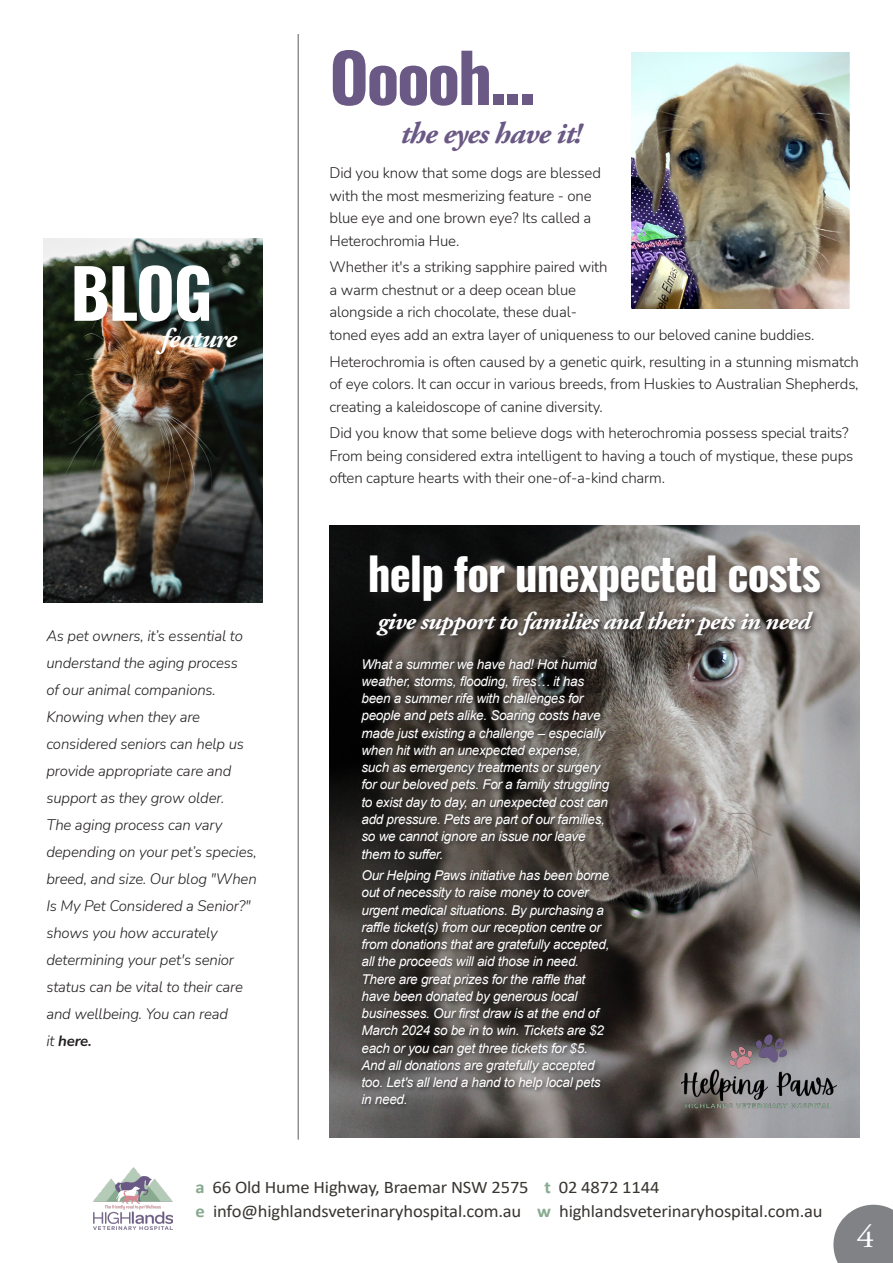
<style>
.page{position:relative;width:893px;height:1263px;background:#fff}
.page>*{position:absolute;margin:0;border:0;box-sizing:border-box;transform-origin:0 0}
.t1{font:700 67.5px "Oswald";color:#fff}
.t2{font:700 67.05px "Oswald";letter-spacing:-.03em;color:#6a5985}
.t3{font:700 45px "Oswald";letter-spacing:-.02em;color:#fff}
.t4{font:32.4px "Adobe Garamond Pro";color:#fff;scale:1.11 1}
.t5{font:italic 700 30.15px "Adobe Garamond Pro";letter-spacing:-.03em;color:#6a5985;scale:1.04 1}
.t6{font:italic 700 27.15px "Adobe Garamond Pro";letter-spacing:-.03em;color:#fff;scale:1.04 1}
.t7{font:italic 700 24.45px "Adobe Garamond Pro";letter-spacing:-.03em;color:#fff;scale:1.04 1}
.t8{font:17.7px/24.8px "Calibri";letter-spacing:-.01em;color:#393631;scale:1.05 1}
.t9{font:300 15px/22.5px "Nunito";letter-spacing:-.01em;color:#231f20}
.t10{font:italic 300 15px/27px "Nunito";letter-spacing:-.01em;color:#231f20}
.t11{font:italic 13.5px/17.2px "Arial";letter-spacing:-.02em;color:#fff}
.s1{font-weight:700}
.s2{font-weight:700;color:#87aa8f}
</style>
<div class="page">
<img style="left:329px;top:525px;width:530px;height:613px">
<img style="left:656px;top:1017px;width:204px;height:106px">
<hr style="left:298px;top:34px;width:1px;height:1106px;background:#636366">
<svg style="left:833px;top:1205px;width:60px;height:58px;background:#8f9093"></svg>
<div style="left:358px;top:656px;width:257px;height:454px;background:#231f20;opacity:.85"></div>
<img style="left:94px;top:1167px;width:79px;height:63px">
<div style="left:364px;top:550px;width:466px;height:62px;background:#231f20;opacity:.8"></div>
<svg style="left:372px;top:608px;width:447px;height:34px;background:#58524d"></svg>
<img style="left:631px;top:53px;width:219px;height:255px">
<img style="left:44px;top:239px;width:219px;height:363px">
<h1 class="t1" style="left:70px;top:233px;width:144px">BLOG</h1>
<h3 class="t6" style="left:161px;top:323px;width:74px">feature</h3>
<p class="t10" style="left:46px;top:622px;width:212px">As pet owners, it’s essential to understand the aging process<br>of our animal companions.<br>Knowing when they are considered seniors can help us provide appropriate care and support as they grow older.<br>The aging process can vary depending on your pet’s species, breed, and size. Our blog "When<br>Is My Pet Considered a Senior?" shows you how accurately determining your pet's senior status can be vital to their care and wellbeing. You can read<br>it <span class="s1">here.</span></p>
<h2 class="t2" style="left:329px;top:18px;width:207px">Ooooh...</h2>
<h3 class="t5" style="left:400px;top:116px;width:176px">the eyes have it!</h3>
<p class="t9" style="left:329px;top:161px;width:273px">Did you know that some dogs are blessed with the most mesmerizing feature - one blue eye and one brown eye? Its called a Heterochromia Hue.</p>
<p class="t9" style="left:329px;top:255px;width:486px">Whether it's a striking sapphire paired with<br>a warm chestnut or a deep ocean blue<br>alongside a rich chocolate, these dual-<br>toned eyes add an extra layer of uniqueness to our beloved canine buddies.</p>
<p class="t9" style="left:329px;top:350px;width:531px;text-align:justify">Heterochromia is often caused by a genetic quirk, resulting in a stunning mismatch of eye colors. It can occur in various breeds, from Huskies to Australian Shepherds, creating a kaleidoscope of canine diversity.</p>
<p class="t9" style="left:329px;top:421px;width:525px">Did you know that some believe dogs with heterochromia possess special traits?<br>From being considered extra intelligent to having a touch of mystique, these pups often capture hearts with their one-of-a-kind charm.</p>
<h3 class="t3" style="left:368px;top:534px;width:455px">help for unexpected costs</h3>
<h3 class="t7" style="left:378px;top:607px;width:418px">give support to families and their pets in need</h3>
<p class="t11" style="left:361px;top:655px;width:249px">What a summer we have had! Hot humid weather, storms, flooding, fires… it has been a summer rife with challenges for people and pets alike. Soaring costs have made just existing a challenge – especially when hit with an unexpected expense, such as emergency treatments or surgery for our beloved pets. For a family struggling to exist day to day, an unexpected cost can add pressure. Pets are part of our families, so we cannot ignore an issue nor leave them to suffer.</p>
<p class="t11" style="left:361px;top:867px;width:250px">Our Helping Paws initiative has been borne out of necessity to raise money to cover urgent medical situations. By purchasing a raffle ticket(s) from our reception centre or from donations that are gratefully accepted, all the proceeds will aid those in need.<br>There are great prizes for the raffle that have been donated by generous local businesses. Our first draw is at the end of March 2024 so be in to win. Tickets are $2 each or you can get three tickets for $5.<br>And all donations are gratefully accepted too. Let's all lend a hand to help local pets in need.</p>
<h3 class="t8" style="left:196px;top:1174px;width:599px"><span class="s2">a</span> 66 Old Hume Highway, Braemar NSW 2575 <span class="s2">t</span> 02 4872 1144<br><span class="s2">e</span> info@highlandsveterinaryhospital.com.au <span class="s2">w</span> highlandsveterinaryhospital.com.au</h3>
<h3 class="t4" style="left:856px;top:1217px;width:18px">4</h3>
</div>
